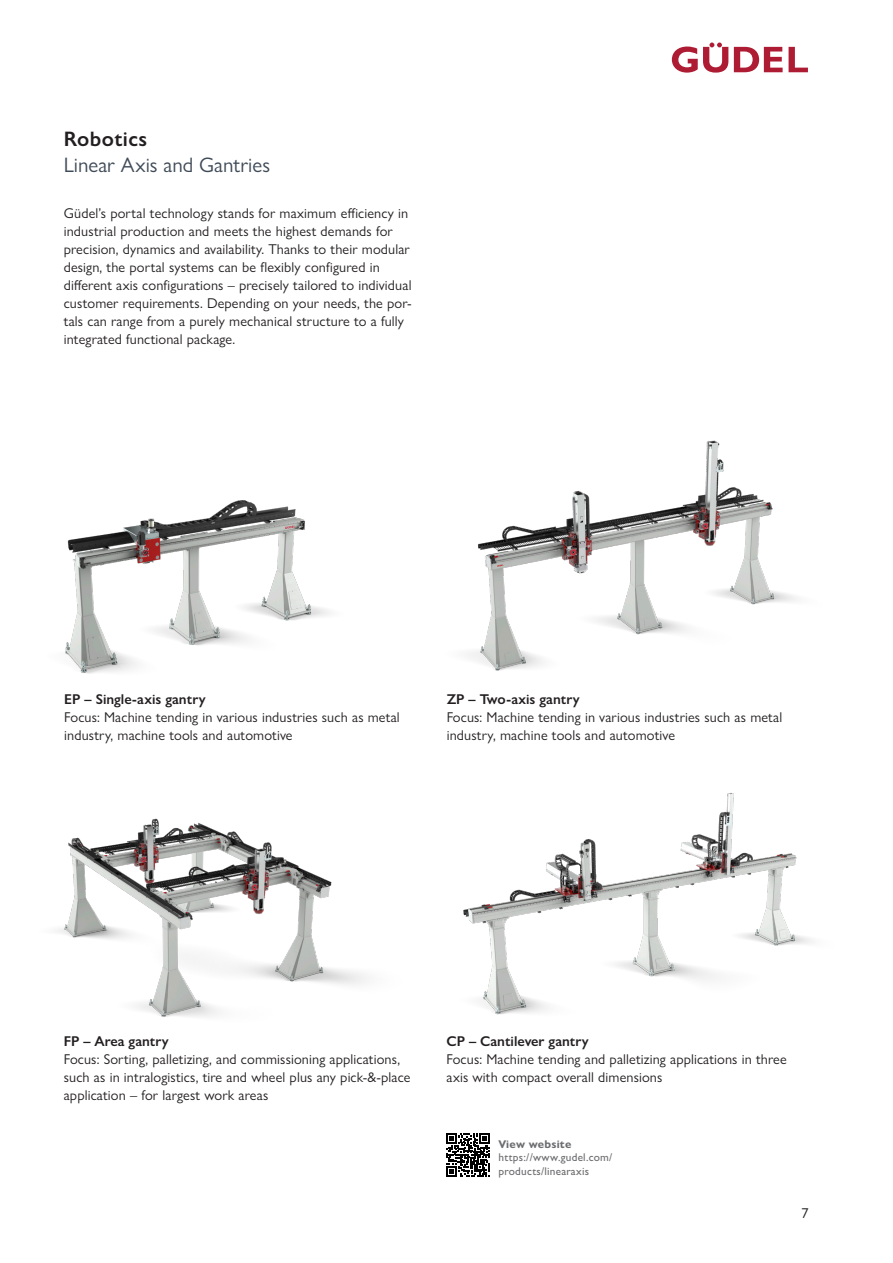
<style>
.page{position:relative;width:893px;height:1263px;background:#fff}
.page>*{position:absolute;margin:0;border:0;box-sizing:border-box;transform-origin:0 0}
.t1{font:21px "Gill Sans Nova";color:#404b58}
.t2{font:600 21px "Gill Sans Nova";letter-spacing:.02em;color:#231f20}
.t3{font:14.25px/18px "Gill Sans Nova";letter-spacing:.01em;color:#231f20}
.t4{font:600 14.25px "Gill Sans Nova";color:#231f20}
.t5{font:500 11.25px/13.5px "Gill Sans Nova";letter-spacing:.02em;color:#6c6d70}
.t6{font:700 11.25px "Gill Sans Nova";letter-spacing:.02em;color:#6c6d70}
</style>
<div class="page">
<svg style="left:734px;top:47px;width:74px;height:25px"></svg>
<svg style="left:672px;top:43px;width:56px;height:30px"></svg>
<svg style="left:446px;top:1133px;width:44px;height:44px"></svg>
<svg style="left:446px;top:1133px;width:43px;height:43px"></svg>
<img style="left:56px;top:818px;width:313px;height:199px">
<img style="left:463px;top:793px;width:350px;height:222px">
<img style="left:65px;top:500px;width:265px;height:174px">
<img style="left:467px;top:440px;width:330px;height:231px">
<h1 class="t2" style="left:64px;top:125px;width:85px">Robotics</h1>
<h1 class="t1" style="left:64px;top:152px;width:208px">Linear Axis and Gantries</h1>
<p class="t3" style="left:64px;top:204px;width:349px">Güdel’s portal technology stands for maximum efficiency in industrial production and meets the highest demands for precision, dynamics and availability. Thanks to their modular design, the portal systems can be flexibly configured in different axis configurations – precisely tailored to individual customer requirements. Depending on your needs, the por&shy;tals can range from a purely mechanical structure to a fully integrated functional package.</p>
<p class="t4" style="left:64px;top:690px;width:143px">EP – Single-axis gantry</p>
<p class="t3" style="left:64px;top:708px;width:337px">Focus: Machine tending in various industries such as metal industry, machine tools and automotive</p>
<p class="t4" style="left:447px;top:690px;width:135px">ZP – Two-axis gantry</p>
<p class="t3" style="left:447px;top:708px;width:337px">Focus: Machine tending in various industries such as metal industry, machine tools and automotive</p>
<p class="t4" style="left:64px;top:1032px;width:107px">FP – Area gantry</p>
<p class="t3" style="left:64px;top:1050px;width:348px">Focus: Sorting, palletizing, and commissioning applications, such as in intralogistics, tire and wheel plus any pick-&amp;-place application – for largest work areas</p>
<p class="t4" style="left:446px;top:1032px;width:144px">CP – Cantilever gantry</p>
<p class="t3" style="left:446px;top:1050px;width:342px">Focus: Machine tending and palletizing applications in three axis with compact overall dimensions</p>
<p class="t6" style="left:499px;top:1137px;width:74px">View website</p>
<p class="t5" style="left:499px;top:1150px;width:115px">https://www.gudel.com/ products/linearaxis</p>
<p class="t3" style="left:802px;top:1204px;width:9px">7</p>
</div>
